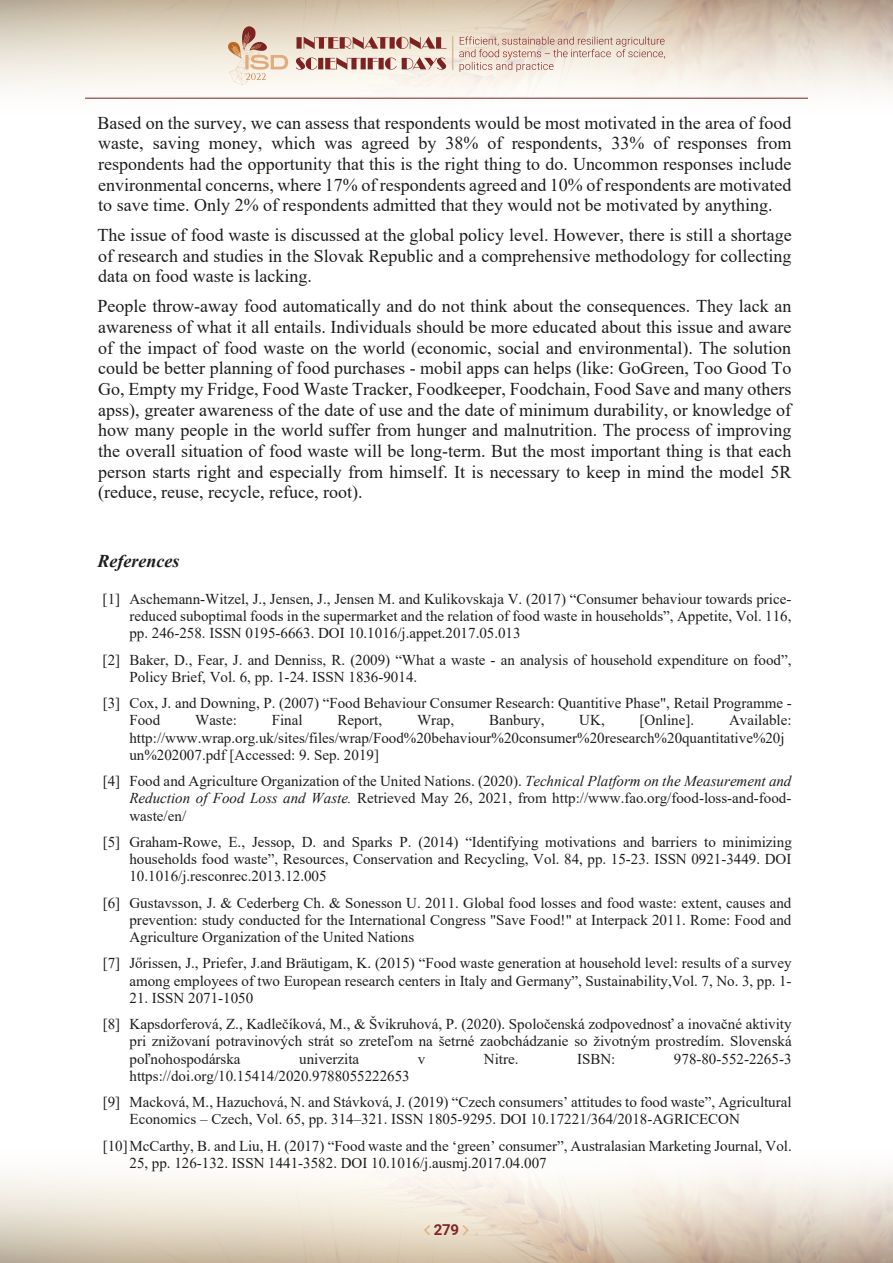
<style>
.page{position:relative;width:893px;height:1263px;background:#fff}
.page>*{position:absolute;margin:0;border:0;box-sizing:border-box;transform-origin:0 0}
.t1{font:18px/20.7px "Times New Roman";color:#1d1d1b;text-align:justify}
.t2{font:italic 700 18px "Times New Roman";color:#1d1d1b}
.t3{font:15px/17.2px "Times New Roman";color:#1d1d1b}
.t4{font:700 15px "Roboto";color:#802525}
.s1{font-style:italic}
</style>
<div class="page">
<hr style="left:85px;top:98px;width:723px;height:1px;background:#7d2121">
<svg style="left:228px;top:21px;width:60px;height:64px;background:#e3cdba"></svg>
<svg style="left:296px;top:57px;width:150px;height:13px;background:#c0938d"></svg>
<svg style="left:296px;top:36px;width:151px;height:13px;background:#bd9086"></svg>
<svg style="left:459px;top:36px;width:206px;height:36px;background:#e3d1c5"></svg>
<hr style="left:452px;top:37px;width:1px;height:33px;background:#d9bd91">
<svg style="left:424px;top:1225px;width:6px;height:10px"></svg>
<svg style="left:463px;top:1225px;width:6px;height:10px"></svg>
<p class="t1" style="left:98px;top:112px;width:695px">Based on the survey, we can assess that respondents would be most motivated in the area of food waste, saving money, which was agreed by 38% of respondents, 33% of responses from respondents had the opportunity that this is the right thing to do. Uncommon responses include environmental concerns, where 17% of respondents agreed and 10% of respondents are motivated to save time. Only 2% of respondents admitted that they would not be motivated by anything.</p>
<p class="t1" style="left:98px;top:224px;width:696px">The issue of food waste is discussed at the global policy level. However, there is still a shortage of research and studies in the Slovak Republic and a comprehensive methodology for collecting data on food waste is lacking.</p>
<p class="t1" style="left:98px;top:295px;width:696px">People throw-away food automatically and do not think about the consequences. They lack an awareness of what it all entails. Individuals should be more educated about this issue and aware of the impact of food waste on the world (economic, social and environmental). The solution could be better planning of food purchases - mobil apps can helps (like: GoGreen, Too Good To Go, Empty my Fridge, Food Waste Tracker, Foodkeeper, Foodchain, Food Save and many others apss), greater awareness of the date of use and the date of minimum durability, or knowledge of how many people in the world suffer from hunger and malnutrition. The process of improving the overall situation of food waste will be long-term. But the most important thing is that each person starts right and especially from himself. It is necessary to keep in mind the model 5R (reduce, reuse, recycle, refuce, root).</p>
<p class="t2" style="left:98px;top:548px;width:84px">References</p>
<p class="t3" style="left:129px;top:590px;width:664px;text-align:justify;text-indent:-27px">[1] Aschemann-Witzel, J., Jensen, J., Jensen M. and Kulikovskaja V. (2017) “Consumer behaviour towards price&shy;reduced suboptimal foods in the supermarket and the relation of food waste in households”, Appetite, Vol. 116, pp. 246-258. ISSN 0195-6663. DOI 10.1016/j.appet.2017.05.013</p>
<p class="t3" style="left:129px;top:650px;width:664px;text-indent:-27px">[2] Baker, D., Fear, J. and Denniss, R. (2009) “What a waste - an analysis of household expenditure on food”,<br>Policy Brief, Vol. 6, pp. 1-24. ISSN 1836-9014.</p>
<p class="t3" style="left:129px;top:694px;width:664px;text-indent:-27px">[3] Cox, J. and Downing, P. (2007) “Food Behaviour Consumer Research: Quantitive Phase", Retail Programme -<br>Food</p>
<p class="t3" style="left:129px;top:711px;width:664px;text-indent:600px">Available: http://www.wrap.org.uk/sites/files/wrap/Food%20behaviour%20consumer%20research%20quantitative%20j un%202007.pdf [Accessed: 9. Sep. 2019]</p>
<p class="t3" style="left:129px;top:772px;width:663px;text-align:justify;text-indent:-27px">[4] Food and Agriculture Organization of the United Nations. (2020). <span class="s1">Technical Platform on the Measurement and Reduction of Food Loss and Waste.</span> Retrieved May 26, 2021, from http://www.fao.org/food-loss-and-food&shy;waste/en/</p>
<p class="t3" style="left:129px;top:833px;width:664px;text-align:justify;text-indent:-27px">[5] Graham-Rowe, E., Jessop, D. and Sparks P. (2014) “Identifying motivations and barriers to minimizing households food waste”, Resources, Conservation and Recycling, Vol. 84, pp. 15-23. ISSN 0921-3449. DOI 10.1016/j.resconrec.2013.12.005</p>
<p class="t3" style="left:129px;top:893px;width:663px;text-align:justify;text-indent:-27px">[6] Gustavsson, J. &amp; Cederberg Ch. &amp; Sonesson U. 2011. Global food losses and food waste: extent, causes and prevention: study conducted for the International Congress "Save Food!" at Interpack 2011. Rome: Food and Agriculture Organization of the United Nations</p>
<p class="t3" style="left:103px;top:954px;width:690px;text-align:right">[7] Jőrissen, J., Priefer, J.and Bräutigam, K. (2015) “Food waste generation at household level: results of a survey among employees of two European research centers in Italy and Germany”, Sustainability,Vol. 7, No. 3, pp. 1-</p>
<p class="t3" style="left:103px;top:984px;width:690px;line-height:26.2px;text-indent:27px">21. ISSN 2071-1050<br>[8] Kapsdorferová, Z., Kadlečíková, M., &amp; Švikruhová, P. (2020). Spoločenská zodpovednosť a inovačné aktivity</p>
<p class="t3" style="left:129px;top:1032px;width:664px">pri znižovaní potravinových strát so zreteľom na šetrné zaobchádzanie so životným prostredím. Slovenská poľnohospodárska</p>
<p class="t3" style="left:195px;top:711px;width:43px">Waste:</p>
<p class="t3" style="left:272px;top:711px;width:32px">Final</p>
<p class="t3" style="left:338px;top:711px;width:46px">Report,</p>
<p class="t3" style="left:417px;top:711px;width:39px">Wrap,</p>
<p class="t3" style="left:489px;top:711px;width:57px">Banbury,</p>
<p class="t3" style="left:579px;top:711px;width:27px">UK,</p>
<p class="t3" style="left:640px;top:711px;width:56px">[Online].</p>
<p class="t3" style="left:299px;top:1049px;width:61px">univerzita</p>
<p class="t3" style="left:418px;top:1049px;width:9px">v</p>
<p class="t3" style="left:484px;top:1049px;width:36px">Nitre.</p>
<p class="t3" style="left:577px;top:1049px;width:40px">ISBN:</p>
<p class="t3" style="left:674px;top:1049px;width:119px">978-80-552-2265-3</p>
<p class="t3" style="left:103px;top:1062px;width:690px;line-height:26.2px;text-indent:27px">https://doi.org/10.15414/2020.9788055222653<br>[9] Macková, M., Hazuchová, N. and Stávková, J. (2019) “Czech consumers’ attitudes to food waste”, Agricultural</p>
<p class="t3" style="left:103px;top:1106px;width:691px;line-height:26.2px;text-indent:27px">Economics – Czech, Vol. 65, pp. 314–321. ISSN 1805-9295. DOI 10.17221/364/2018-AGRICECON [10]McCarthy, B. and Liu, H. (2017) “Food waste and the ‘green’ consumer”, Australasian Marketing Journal, Vol.</p>
<p class="t3" style="left:130px;top:1154px;width:419px">25, pp. 126-132. ISSN 1441-3582. DOI 10.1016/j.ausmj.2017.04.007</p>
<p class="t4" style="left:434px;top:1219px;width:27px">279</p>
</div>
